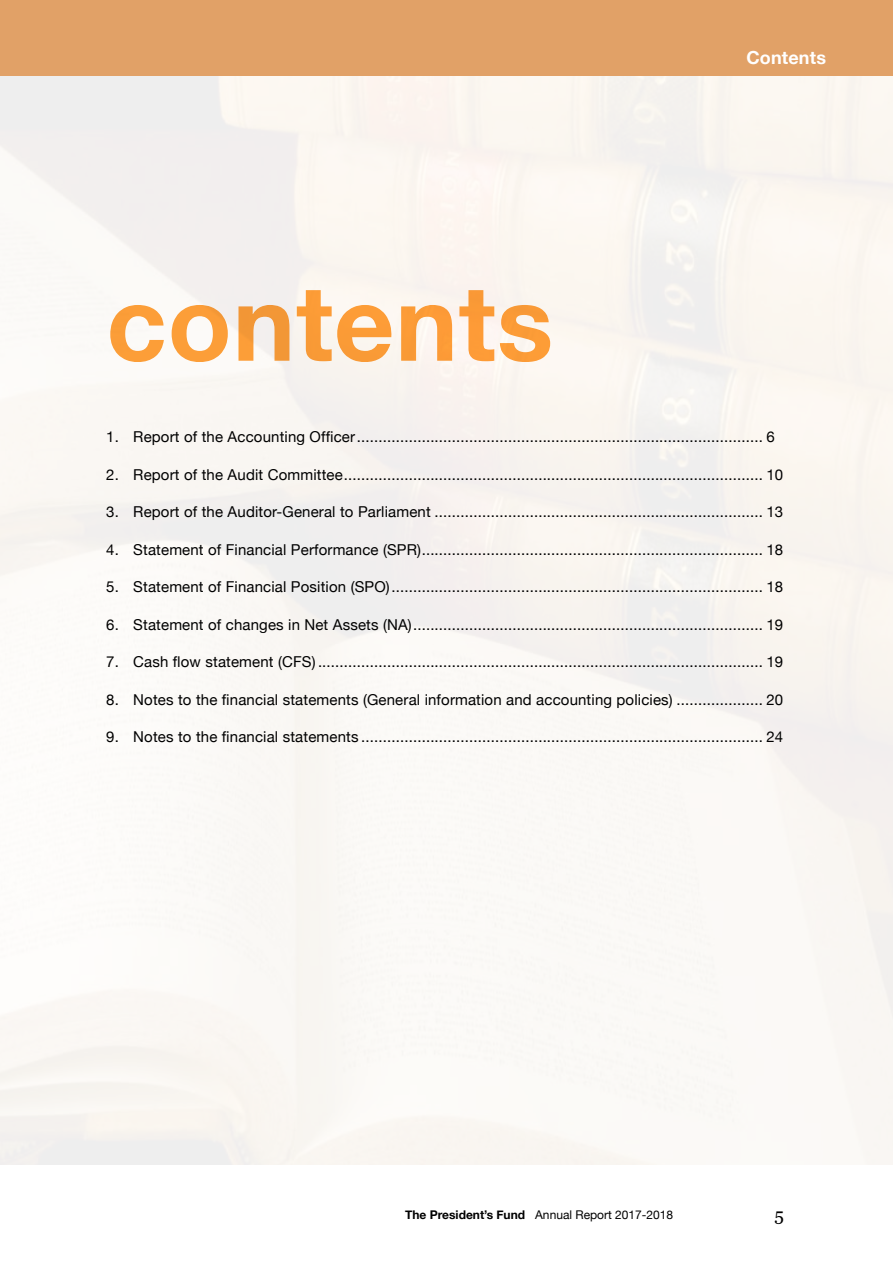
<style>
.page{position:relative;width:893px;height:1263px;background:#fff}
.page>*{position:absolute;margin:0;border:0;box-sizing:border-box;transform-origin:0 0}
.t1{font:700 105px "Helvetica Neue";letter-spacing:.01em;color:#ffa13a}
.t2{font:700 18px "Helvetica Neue";letter-spacing:.01em;color:#fff}
.t3{font:18px "Georgia";color:#000}
.t4{font:15px "Helvetica Neue";letter-spacing:.01em;color:#000}
.t5{font:12px "Helvetica Neue";color:#000}
.s1{font-weight:700}
</style>
<div class="page">
<div style="left:0;top:0;width:893px;height:76px;background:#e1a167"></div>
<h1 class="t1" style="left:106px;top:241px;width:448px">contents</h1>
<p class="t2" style="left:746px;top:44px;width:81px">Contents</p>
<p class="t4" style="left:106px;top:426px;width:670px">1. Report of the Accounting Officer.............................................................................................. 6</p>
<p class="t4" style="left:106px;top:463px;width:678px">2. Report of the Audit Committee................................................................................................. 10</p>
<p class="t4" style="left:106px;top:501px;width:678px">3. Report of the Auditor-General to Parliament ............................................................................ 13</p>
<p class="t4" style="left:106px;top:538px;width:678px">4. Statement of Financial Performance (SPR)............................................................................... 18</p>
<p class="t4" style="left:106px;top:576px;width:678px">5. Statement of Financial Position (SPO)...................................................................................... 18</p>
<p class="t4" style="left:106px;top:613px;width:678px">6. Statement of changes in Net Assets (NA)................................................................................. 19</p>
<p class="t4" style="left:106px;top:651px;width:678px">7. Cash flow statement (CFS) ....................................................................................................... 19</p>
<p class="t4" style="left:106px;top:688px;width:678px">8. Notes to the financial statements (General information and accounting policies) .................... 20</p>
<p class="t4" style="left:106px;top:726px;width:678px">9. Notes to the financial statements ............................................................................................. 24</p>
<p class="t5" style="left:405px;top:1206px;width:270px"><span class="s1">The President’s Fund</span> Annual Report 2017-2018</p>
<p class="t3" style="left:774px;top:1202px;width:11px">5</p>
</div>
